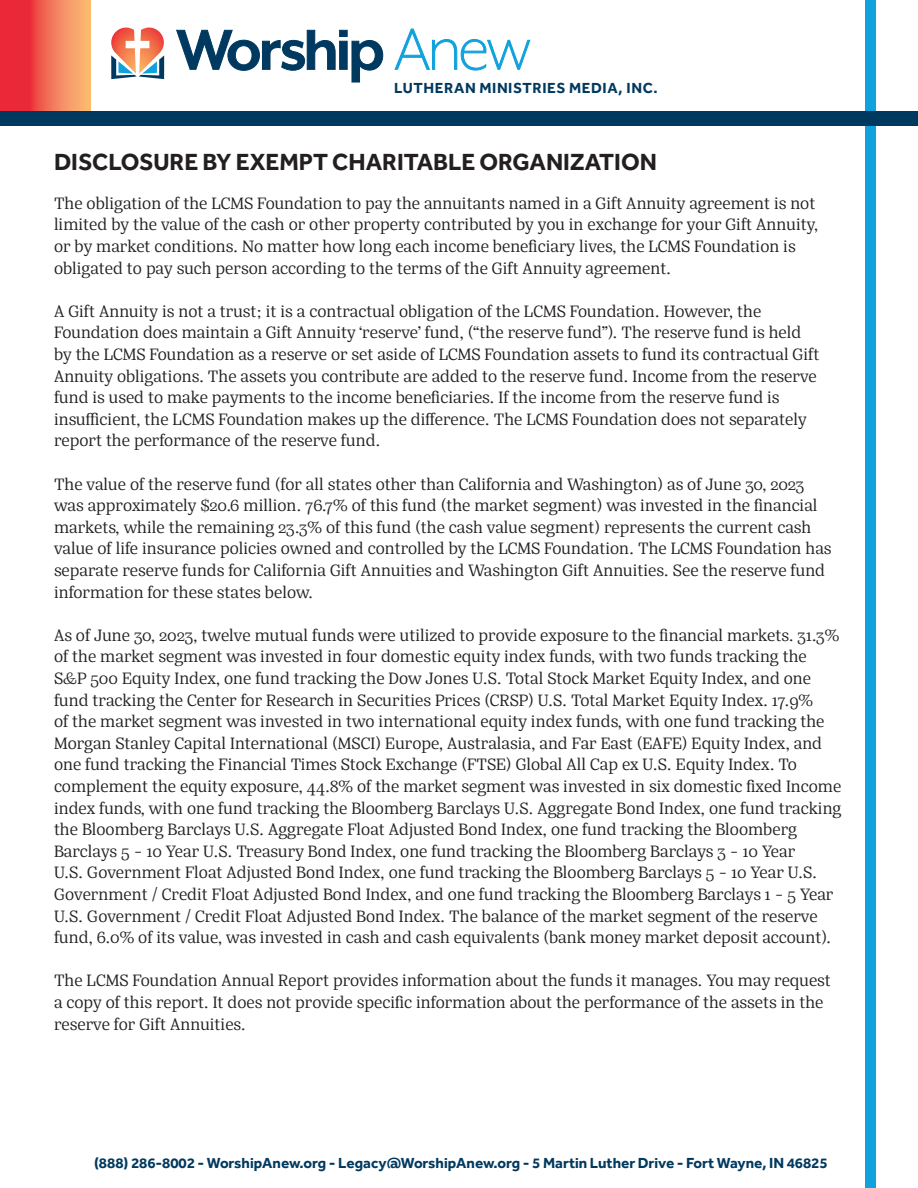
<style>
.page{position:relative;width:918px;height:1188px;background:#fff}
.page>*{position:absolute;margin:0;border:0;box-sizing:border-box;transform-origin:0 0}
.t1{font:700 24px "Effra CC";color:#231f20}
.t2{font:300 18px/21.6px "Silva Text";color:#231f20}
.t3{font:700 15px "Effra CC";color:#00395f}
.t4{font:700 15px "Effra CC";letter-spacing:.04em;color:#00395f}
</style>
<div class="page">
<div style="left:865px;top:0;width:11px;height:1188px;background:#0fa2dd"></div>
<svg style="left:176px;top:30px;width:208px;height:52px"></svg>
<svg style="left:394px;top:28px;width:136px;height:43px"></svg>
<svg style="left:111px;top:28px;width:54px;height:51px"></svg>
<svg style="left:0;top:0;width:91px;height:111px;background:#f16551"></svg>
<div style="left:0;top:111px;width:918px;height:14px;background:#00395f"></div>
<p class="t4" style="left:394px;top:78px;width:265px">LUTHERAN MINISTRIES MEDIA, INC.</p>
<h1 class="t1" style="left:54px;top:146px;width:604px">DISCLOSURE BY EXEMPT CHARITABLE ORGANIZATION</h1>
<p class="t2" style="left:54px;top:192px;width:766px">The obligation of the LCMS Foundation to pay the annuitants named in a Gift Annuity agreement is not limited by the value of the cash or other property contributed by you in exchange for your Gift Annuity, or by market conditions. No matter how long each income beneficiary lives, the LCMS Foundation is obligated to pay such person according to the terms of the Gift Annuity agreement.</p>
<p class="t2" style="left:54px;top:300px;width:767px">A Gift Annuity is not a trust; it is a contractual obligation of the LCMS Foundation. However, the Foundation does maintain a Gift Annuity ‘reserve’ fund, (“the reserve fund”). The reserve fund is held by the LCMS Foundation as a reserve or set aside of LCMS Foundation assets to fund its contractual Gift Annuity obligations. The assets you contribute are added to the reserve fund. Income from the reserve fund is used to make payments to the income beneficiaries. If the income from the reserve fund is insufficient, the LCMS Foundation makes up the difference. The LCMS Foundation does not separately report the performance of the reserve fund.</p>
<p class="t2" style="left:54px;top:473px;width:779px">The value of the reserve fund (for all states other than California and Washington) as of June 30, 2023 was approximately $20.6 million. 76.7% of this fund (the market segment) was invested in the financial markets, while the remaining 23.3% of this fund (the cash value segment) represents the current cash value of life insurance policies owned and controlled by the LCMS Foundation. The LCMS Foundation has separate reserve funds for California Gift Annuities and Washington Gift Annuities. See the reserve fund information for these states below.</p>
<p class="t2" style="left:54px;top:624px;width:789px">As of June 30, 2023, twelve mutual funds were utilized to provide exposure to the financial markets. 31.3% of the market segment was invested in four domestic equity index funds, with two funds tracking the S&amp;P 500 Equity Index, one fund tracking the Dow Jones U.S. Total Stock Market Equity Index, and one fund tracking the Center for Research in Securities Prices (CRSP) U.S. Total Market Equity Index. 17.9%<br>of the market segment was invested in two international equity index funds, with one fund tracking the Morgan Stanley Capital International (MSCI) Europe, Australasia, and Far East (EAFE) Equity Index, and one fund tracking the Financial Times Stock Exchange (FTSE) Global All Cap ex U.S. Equity Index. To complement the equity exposure, 44.8% of the market segment was invested in six domestic fixed Income index funds, with one fund tracking the Bloomberg Barclays U.S. Aggregate Bond Index, one fund tracking the Bloomberg Barclays U.S. Aggregate Float Adjusted Bond Index, one fund tracking the Bloomberg Barclays 5 - 10 Year U.S. Treasury Bond Index, one fund tracking the Bloomberg Barclays 3 - 10 Year<br>U.S. Government Float Adjusted Bond Index, one fund tracking the Bloomberg Barclays 5 - 10 Year U.S.<br>Government / Credit Float Adjusted Bond Index, and one fund tracking the Bloomberg Barclays 1 - 5 Year U.S. Government / Credit Float Adjusted Bond Index. The balance of the market segment of the reserve fund, 6.0% of its value, was invested in cash and cash equivalents (bank money market deposit account).</p>
<p class="t2" style="left:54px;top:970px;width:778px">The LCMS Foundation Annual Report provides information about the funds it manages. You may request a copy of this report. It does not provide specific information about the performance of the assets in the reserve for Gift Annuities.</p>
<p class="t3" style="left:94px;top:1153px;width:735px">(888) 286-8002 - WorshipAnew.org - Legacy@WorshipAnew.org - 5 Martin Luther Drive - Fort Wayne, IN 46825</p>
</div>
